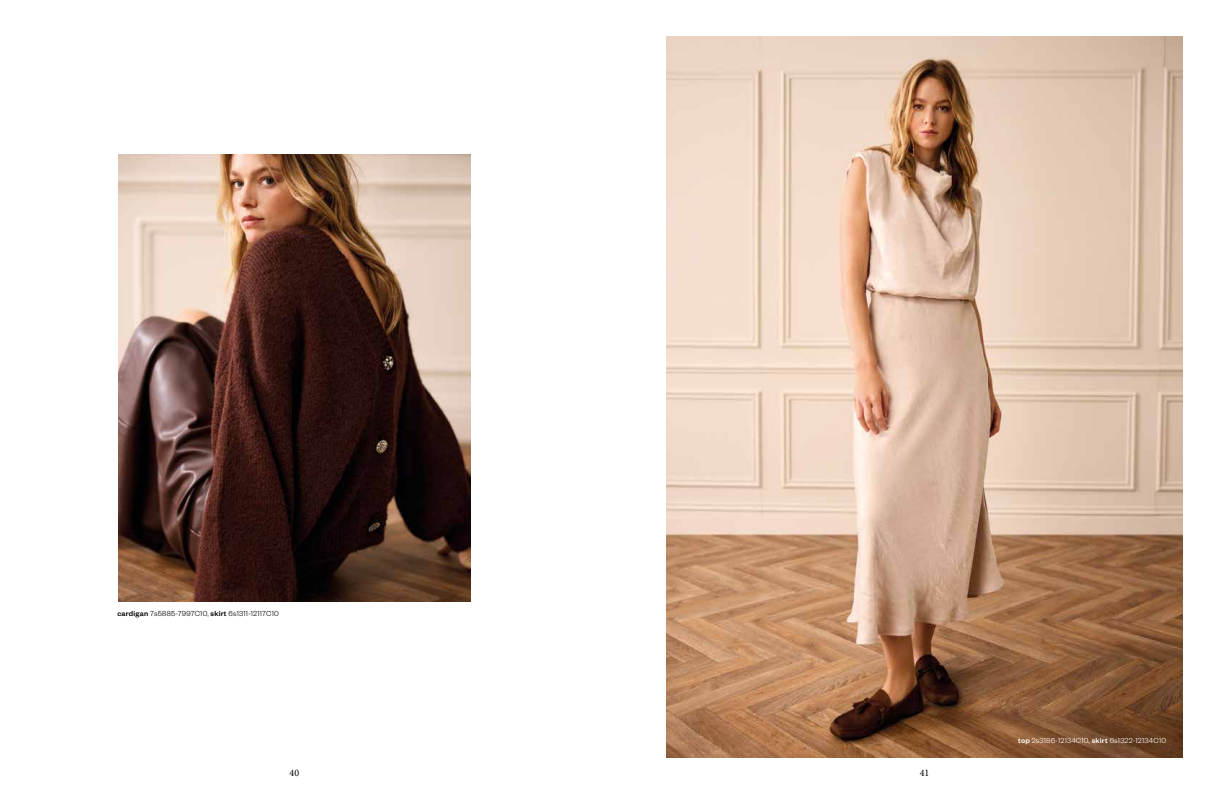
<style>
.page{position:relative;width:1219px;height:794px;background:#fff}
.page>*{position:absolute;margin:0;border:0;box-sizing:border-box;transform-origin:0 0}
.t1{font:10px "Minion Pro";color:#000}
.t2{font:300 8px "Founders Grotesk";letter-spacing:.03em;color:#000}
.t3{font:300 8px "Founders Grotesk";letter-spacing:.03em;color:#fff}
.s1{font-weight:500}
</style>
<div class="page">
<img style="left:666px;top:36px;width:517px;height:722px">
<img style="left:118px;top:154px;width:353px;height:447px">
<p class="t2" style="left:117px;top:608px;width:163px"><span class="s1">cardigan</span> 7s5885-7997C10, <span class="s1">skirt</span> 6s1311-12117C10</p>
<p class="t1" style="left:290px;top:766px;width:11px">40</p>
<p class="t1" style="left:920px;top:766px;width:11px">41</p>
<p class="t3" style="left:1018px;top:735px;width:149px"><span class="s1">top</span> 2s3186-12134C10, <span class="s1">skirt</span> 6s1322-12134C10</p>
</div>
